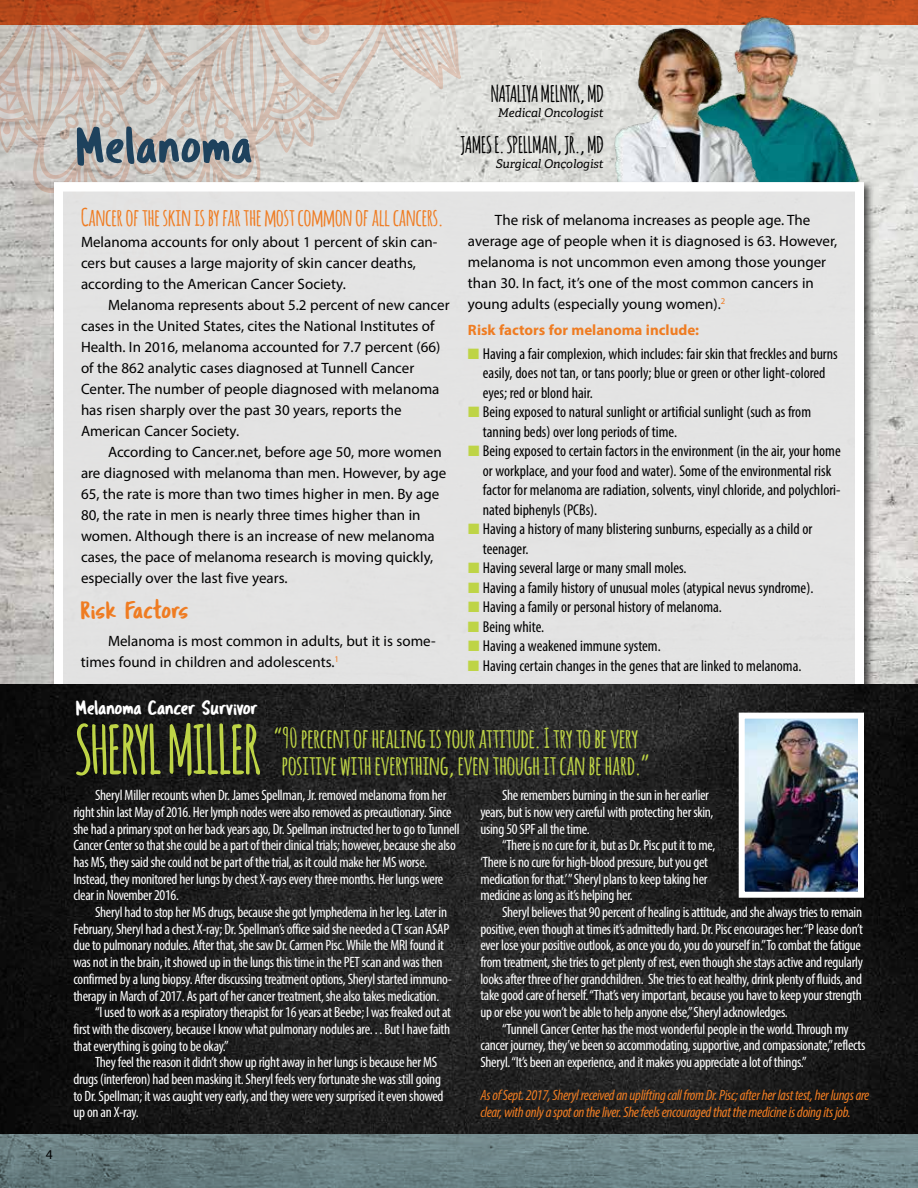
<style>
.page{position:relative;width:918px;height:1188px;background:#fff}
.page>*{position:absolute;margin:0;border:0;box-sizing:border-box;transform-origin:0 0}
.t1{font:700 66px "Amatic";letter-spacing:-.02em;color:#bed446}
.t2{font:54px "Tragic Marker";color:#1e425d}
.t3{font:700 27px/27px "Amatic";color:#bed446}
.t4{font:25.5px "Tragic Marker";color:#ef7c22}
.t5{font:700 24px "Amatic";color:#ef7c22}
.t6{font:700 22.5px "Amatic";color:#000}
.t7{font:21px "Tragic Marker";letter-spacing:-.02em;color:#fff}
.t8{font:condensed 15.75px/19.5px "Myriad Pro";color:#000}
.t9{font:condensed 15px/16.6px "Myriad Pro";letter-spacing:-.02em;color:#fff}
.t10{font:15px/21px "Myriad Pro";color:#000}
.t11{font:italic condensed 15px/16.6px "Myriad Pro";letter-spacing:-.02em;color:#ef7c22}
.t12{font:700 15px "Myriad Pro";color:#ef7c22}
.t13{font:13.5px "Myriad Pro";color:#000}
.t14{font:italic 12px "Adelle PE";color:#000}
.s1{color:#bed446}
</style>
<div class="page">
<img style="left:0;top:24px;width:918px;height:661px">
<svg style="left:443px;top:24px;width:147px;height:56px;background:#dddad5"></svg>
<svg style="left:0;top:24px;width:147px;height:241px;background:#c8bfb9"></svg>
<svg style="left:147px;top:24px;width:296px;height:156px;background:#d4cec8"></svg>
<svg style="left:175px;top:86px;width:24px;height:52px"></svg>
<svg style="left:0;top:0;width:918px;height:24px;background:#c04d1d"></svg>
<img style="left:650px;top:6px;width:215px;height:174px">
<img style="left:590px;top:16px;width:186px;height:164px">
<div style="left:54px;top:183px;width:810px;height:691px;background:#e3e3e3"></div>
<div style="left:54px;top:183px;width:810px;height:666px;border:9px solid #fff"></div>
<svg style="left:0;top:1134px;width:918px;height:54px;background:#6d8387"></svg>
<img style="left:0;top:685px;width:918px;height:449px">
<div style="left:737px;top:711px;width:138px;height:198px;background:#000;opacity:.25"></div>
<img style="left:746px;top:720px;width:111px;height:171px">
<div style="left:739px;top:713px;width:125px;height:185px;border:6px solid #fff"></div>
<p class="t13" style="left:46px;top:1146px;width:8px">4</p>
<h2 class="t2" style="left:76px;top:112px;width:179px">Melanoma</h2>
<h3 class="t6" style="left:491px;top:78px;width:114px">NATALIYA MELNYK, MD</h3>
<p class="t14" style="left:498px;top:104px;width:107px">Medical Oncologist</p>
<h3 class="t6" style="left:460px;top:129px;width:145px">JAMES E. SPELLMAN, JR., MD</h3>
<p class="t14" style="left:496px;top:155px;width:109px">Surgical Oncologist</p>
<h3 class="t5" style="left:81px;top:200px;width:364px">Cancer of the skin is by far the most common of all cancers.</h3>
<p class="t10" style="left:81px;top:231px;width:358px">Melanoma accounts for only about 1 percent of skin can&shy;cers but causes a large majority of skin cancer deaths, according to the American Cancer Society.</p>
<p class="t10" style="left:81px;top:294px;width:370px;text-indent:27px">Melanoma represents about 5.2 percent of new cancer cases in the United States, cites the National Institutes of Health. In 2016, melanoma accounted for 7.7 percent (66) of the 862 analytic cases diagnosed at Tunnell Cancer Center. The number of people diagnosed with melanoma has risen sharply over the past 30 years, reports the American Cancer Society.</p>
<p class="t10" style="left:81px;top:441px;width:367px;text-indent:27px">According to Cancer.net, before age 50, more women are diagnosed with melanoma than men. However, by age 65, the rate is more than two times higher in men. By age 80, the rate in men is nearly three times higher than in women. Although there is an increase of new melanoma cases, the pace of melanoma research is moving quickly, especially over the last five years.</p>
<h3 class="t4" style="left:81px;top:595px;width:110px">Risk Factors</h3>
<p class="t10" style="left:81px;top:630px;width:356px;text-indent:27px">Melanoma is most common in adults, but it is some&shy;times found in children and adolescents.<sup>1</sup></p>
<h3 class="t7" style="left:76px;top:695px;width:184px">Melanoma Cancer Survivor</h3>
<p class="t10" style="left:468px;top:210px;width:371px;text-indent:27px">The risk of melanoma increases as people age. The average age of people when it is diagnosed is 63. However, melanoma is not uncommon even among those younger than 30. In fact, it’s one of the most common cancers in young adults (especially young women).<sup>2</sup></p>
<p class="t12" style="left:468px;top:320px;width:233px">Risk factors for melanoma include:</p>
<p class="t8" style="left:483px;top:344px;width:356px;text-indent:-15px"><span class="s1">■</span> Having a fair complexion, which includes: fair skin that freckles and burns easily, does not tan, or tans poorly; blue or green or other light-colored eyes; red or blond hair.</p>
<p class="t8" style="left:483px;top:402px;width:330px;text-indent:-15px"><span class="s1">■</span> Being exposed to natural sunlight or artificial sunlight (such as from tanning beds) over long periods of time.</p>
<p class="t8" style="left:483px;top:441px;width:359px;text-indent:-15px"><span class="s1">■</span> Being exposed to certain factors in the environment (in the air, your home or workplace, and your food and water). Some of the environmental risk factor for melanoma are radiation, solvents, vinyl chloride, and polychlori&shy;nated biphenyls (PCBs).</p>
<p class="t8" style="left:483px;top:519px;width:331px;text-indent:-15px"><span class="s1">■</span> Having a history of many blistering sunburns, especially as a child or teenager.</p>
<p class="t8" style="left:468px;top:558px;width:220px"><span class="s1">■</span> Having several large or many small moles.</p>
<p class="t8" style="left:468px;top:578px;width:347px"><span class="s1">■</span> Having a family history of unusual moles (atypical nevus syndrome).</p>
<p class="t8" style="left:468px;top:597px;width:255px"><span class="s1">■</span> Having a family or personal history of melanoma.</p>
<p class="t8" style="left:468px;top:617px;width:78px"><span class="s1">■</span> Being white.</p>
<p class="t8" style="left:468px;top:636px;width:194px"><span class="s1">■</span> Having a weakened immune system.</p>
<p class="t8" style="left:468px;top:656px;width:335px"><span class="s1">■</span> Having certain changes in the genes that are linked to melanoma.</p>
<h1 class="t1" style="left:75px;top:703px;width:188px">SHERYL MILLER</h1>
<h3 class="t3" style="left:274px;top:723px;width:376px">“90 percent of healing is your attitude. I try to be very positive with everything, even though it can be hard.”</h3>
<p class="t9" style="left:73px;top:787px;width:388px;text-indent:22px">Sheryl Miller recounts when Dr. James Spellman, Jr. removed melanoma from her right shin last May of 2016. Her lymph nodes were also removed as precautionary. Since she had a primary spot on her back years ago, Dr. Spellman instructed her to go to Tunnell Cancer Center so that she could be a part of their clinical trials; however, because she also has MS, they said she could not be part of the trial, as it could make her MS worse.<br>Instead, they monitored her lungs by chest X-rays every three months. Her lungs were clear in November 2016.</p>
<p class="t9" style="left:95px;top:904px;width:354px">Sheryl had to stop her MS drugs, because she got lymphedema in her leg. Later in</p>
<p class="t9" style="left:73px;top:920px;width:378px">February, Sheryl had a chest X-ray; Dr. Spellman’s office said she needed a CT scan ASAP</p>
<p class="t9" style="left:73px;top:937px;width:372px">due to pulmonary nodules. After that, she saw Dr. Carmen Pisc. While the MRI found it</p>
<p class="t9" style="left:73px;top:954px;width:370px">was not in the brain, it showed up in the lungs this time in the PET scan and was then</p>
<p class="t9" style="left:73px;top:970px;width:380px">confirmed by a lung biopsy. After discussing treatment options, Sheryl started immuno-</p>
<p class="t9" style="left:73px;top:987px;width:367px">therapy in March of 2017. As part of her cancer treatment, she also takes medication.</p>
<p class="t9" style="left:95px;top:1004px;width:358px">“I used to work as a respiratory therapist for 16 years at Beebe; I was freaked out at</p>
<p class="t9" style="left:73px;top:1020px;width:378px">first with the discovery, because I know what pulmonary nodules are. . . But I have faith</p>
<p class="t9" style="left:73px;top:1037px;width:157px">that everything is going to be okay.”</p>
<p class="t9" style="left:95px;top:1054px;width:344px">They feel the reason it didn’t show up right away in her lungs is because her MS</p>
<p class="t9" style="left:73px;top:1070px;width:369px">drugs (interferon) had been masking it. Sheryl feels very fortunate she was still going</p>
<p class="t9" style="left:73px;top:1087px;width:372px">to Dr. Spellman; it was caught very early, and they were very surprised it even showed</p>
<p class="t9" style="left:73px;top:1104px;width:67px">up on an X-ray.</p>
<p class="t9" style="left:480px;top:787px;width:235px;text-indent:22px">She remembers burning in the sun in her earlier years, but is now very careful with protecting her skin, using 50 SPF all the time.</p>
<p class="t9" style="left:480px;top:837px;width:237px;text-indent:22px">“There is no cure for it, but as Dr. Pisc put it to me, ‘There is no cure for high-blood pressure, but you get medication for that.’” Sheryl plans to keep taking her medicine as long as it’s helping her.</p>
<p class="t9" style="left:480px;top:904px;width:384px;text-indent:22px">Sheryl believes that 90 percent of healing is attitude, and she always tries to remain positive, even though at times it’s admittedly hard. Dr. Pisc encourages her: “P lease don’t ever lose your positive outlook, as once you do, you do yourself in.” To combat the fatigue from treatment, she tries to get plenty of rest, even though she stays active and regularly looks after three of her grandchildren. She tries to eat healthy, drink plenty of fluids, and take good care of herself. “That’s very important, because you have to keep your strength up or else you won’t be able to help anyone else,” Sheryl acknowledges.</p>
<p class="t9" style="left:480px;top:1020px;width:387px;text-indent:22px">“Tunnell Cancer Center has the most wonderful people in the world. Through my cancer journey, they’ve been so accommodating, supportive, and compassionate,” reflects<br>Sheryl. “It’s been an experience, and it makes you appreciate a lot of things.”</p>
<p class="t11" style="left:480px;top:1087px;width:390px">As of Sept. 2017, Sheryl received an uplifting call from Dr. Pisc; after her last test, her lungs are clear, with only a spot on the liver. She feels encouraged that the medicine is doing its job.</p>
</div>
